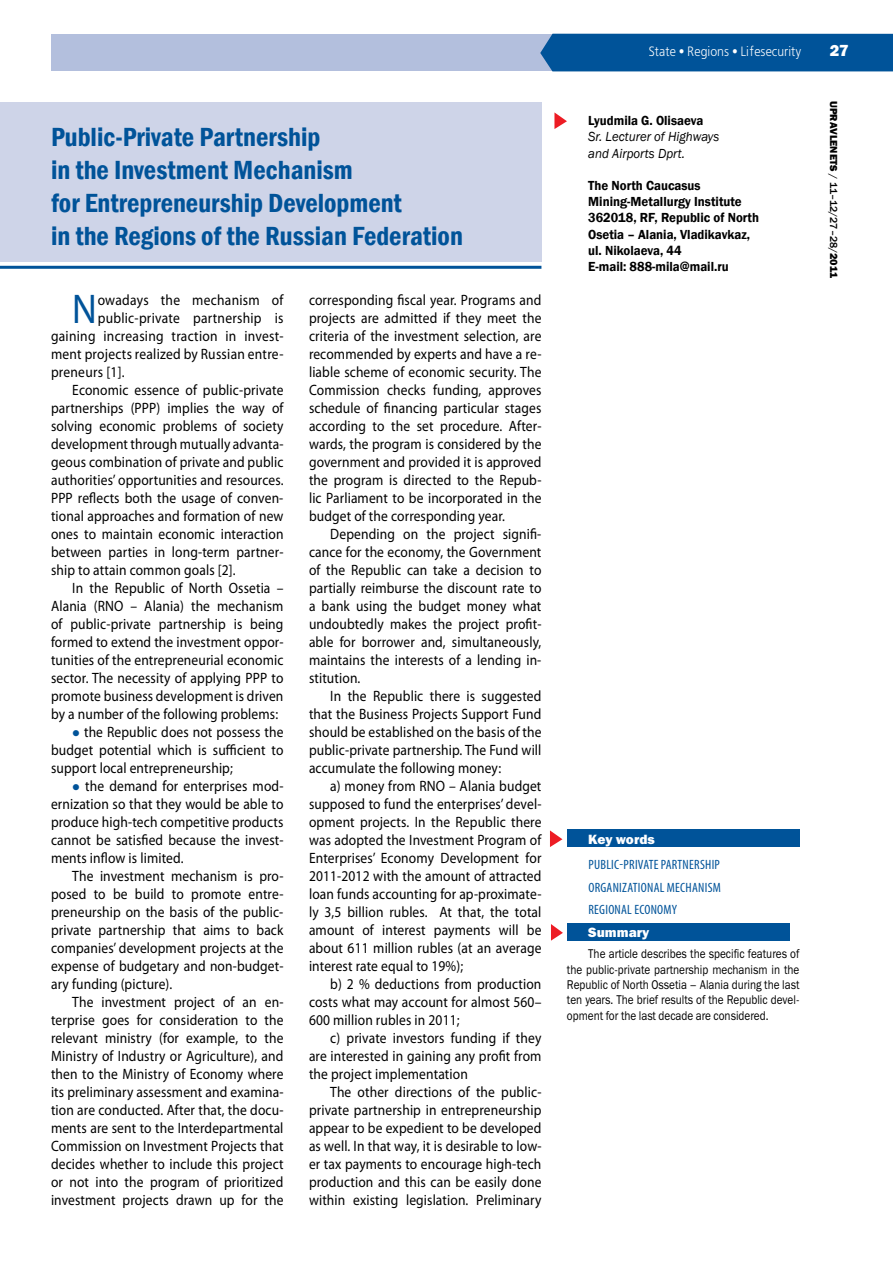
<style>
.page{position:relative;width:893px;height:1263px;background:#fff}
.page>*{position:absolute;margin:0;border:0;box-sizing:border-box;transform-origin:0 0}
.t1{font:41.7px "Myriad Pro";color:#005399;scale:.9 1}
.t2{font:600 condensed 27px/33px "Franklin Gothic";color:#005399}
.t3{font:800 16.5px "Franklin Gothic";color:#fff}
.t4{font:15px/18px "Myriad Pro";letter-spacing:.01em;color:#000;text-align:justify;scale:.9 1}
.t5{font:600 13.5px/16.2px "Franklin Gothic";color:#000;scale:.95 1}
.t6{font:condensed 13.5px/22.5px "Myriad Pro";letter-spacing:.02em;color:#005399}
.t7{font:italic 13.5px/16.2px "Franklin Gothic";color:#000;scale:.95 1}
.t8{font:13.5px "Free Set C";color:#fff;scale:.9 1}
.t9{font:13.5px "Franklin Gothic Heavy C";color:#fff}
.t10{font:12.75px/15.3px "Franklin Gothic Book C";color:#000;text-align:justify;scale:.85 1}
.t11{font:500 10.5px "Franklin Gothic";color:#000}
.s1{color:#005399}
.s2{font-weight:800}
.s3{font-family:"Franklin Gothic Heavy C";font-weight:400}
</style>
<div class="page">
<div style="left:51px;top:34px;width:841px;height:37px;background:#b3bfdd"></div>
<div style="left:540px;top:34px;width:353px;height:37px;background:#005399"></div>
<div style="left:0;top:102px;width:541px;height:159px;background:#ced4e8"></div>
<div style="left:567px;top:829px;width:232px;height:18px;background:#005399"></div>
<svg style="left:550px;top:830px;width:12px;height:17px"></svg>
<div style="left:567px;top:923px;width:223px;height:18px;background:#005399"></div>
<svg style="left:551px;top:924px;width:12px;height:17px"></svg>
<hr style="left:0;top:266px;width:541px;height:3px;background:#005399">
<svg style="left:554px;top:112px;width:13px;height:17px"></svg>
<h2 class="t2" style="left:51px;top:121px;width:413px">Public-Private Partnership<br>in the Investment Mechanism<br>for Entrepreneurship Development<br>in the Regions of the Russian Federation</h2>
<h1 class="t1" style="left:72px;top:283px;width:29px">N</h1>
<p class="t4" style="left:98px;top:290px;width:208px">owadays the mechanism of</p>
<p class="t4" style="left:98px;top:308px;width:208px">public-private partnership is</p>
<p class="t4" style="left:51px;top:326px;width:260px">gaining increasing traction in invest-</p>
<p class="t4" style="left:51px;top:344px;width:260px">ment projects realized by Russian entre-</p>
<p class="t4" style="left:51px;top:362px;width:83px">preneurs [1].</p>
<p class="t4" style="left:72px;top:380px;width:236px">Economic essence of public-private</p>
<p class="t4" style="left:51px;top:398px;width:260px">partnerships (PPP) implies the way of</p>
<p class="t4" style="left:51px;top:416px;width:260px">solving economic problems of society</p>
<p class="t4" style="left:51px;top:434px;width:260px">development through mutually advanta-</p>
<p class="t4" style="left:51px;top:452px;width:260px">geous combination of private and public</p>
<p class="t4" style="left:51px;top:470px;width:260px">authorities’ opportunities and resources.</p>
<p class="t4" style="left:51px;top:488px;width:260px">PPP reflects both the usage of conven-</p>
<p class="t4" style="left:51px;top:506px;width:260px">tional approaches and formation of new</p>
<p class="t4" style="left:51px;top:524px;width:260px">ones to maintain economic interaction</p>
<p class="t4" style="left:51px;top:542px;width:260px">between parties in long-term partner-</p>
<p class="t4" style="left:51px;top:560px;width:207px">ship to attain common goals [2].</p>
<p class="t4" style="left:72px;top:578px;width:236px">In the Republic of North Ossetia –</p>
<p class="t4" style="left:51px;top:596px;width:260px">Alania (RNO – Alania) the mechanism</p>
<p class="t4" style="left:51px;top:614px;width:260px">of public-private partnership is being</p>
<p class="t4" style="left:51px;top:632px;width:260px">formed to extend the investment oppor-</p>
<p class="t4" style="left:51px;top:650px;width:260px">tunities of the entrepreneurial economic</p>
<p class="t4" style="left:51px;top:668px;width:260px">sector. The necessity of applying PPР to</p>
<p class="t4" style="left:51px;top:686px;width:260px">promote business development is driven</p>
<p class="t4" style="left:51px;top:704px;width:254px">by a number of the following problems:</p>
<p class="t4" style="left:51px;top:722px;width:260px;text-indent:21px"><span class="s1">●</span> the Republic does not possess the budget potential which is sufficient to support local entrepreneurship;</p>
<p class="t4" style="left:51px;top:776px;width:260px;text-indent:21px"><span class="s1">●</span> the demand for enterprises mod&shy;ernization so that they would be able to produce high-tech competitive products cannot be satisfied because the invest&shy;ments inflow is limited.</p>
<p class="t4" style="left:51px;top:866px;width:260px;text-indent:21px">The investment mechanism is pro&shy;posed to be build to promote entre&shy;preneurship on the basis of the public&shy;private partnership that aims to back companies’ development projects at the expense of budgetary and non-budget&shy;ary funding (picture).</p>
<p class="t4" style="left:51px;top:992px;width:260px;text-indent:21px">The investment project of an en&shy;terprise goes for consideration to the relevant ministry (for example, to the Ministry of Industry or Agriculture), and then to the Ministry of Economy where its preliminary assessment and examina&shy;tion are conducted. After that, the docu&shy;ments are sent to the Interdepartmental Commission on Investment Projects that decides whether to include this project or not into the program of prioritized investment projects drawn up for the</p>
<p class="t4" style="left:309px;top:290px;width:260px">corresponding fiscal year. Programs and projects are admitted if they meet the criteria of the investment selection, are recommended by experts and have a re&shy;liable scheme of economic security. The Commission checks funding, approves schedule of financing particular stages according to the set procedure. After&shy;wards, the program is considered by the government and provided it is approved the program is directed to the Repub&shy;lic Parliament to be incorporated in the budget of the corresponding year.</p>
<p class="t4" style="left:309px;top:524px;width:260px;text-indent:21px">Depending on the project signifi&shy;cance for the economy, the Government of the Republic can take a decision to partially reimburse the discount rate to a bank using the budget money what undoubtedly makes the project profit&shy;able for borrower and, simultaneously, maintains the interests of a lending in&shy;stitution.</p>
<p class="t4" style="left:309px;top:686px;width:260px;text-indent:21px">In the Republic there is suggested that the Business Projects Support Fund should be established on the basis of the public-private partnership. The Fund will accumulate the following money:</p>
<p class="t4" style="left:309px;top:776px;width:260px;text-indent:21px">a) money from RNO – Alania budget supposed to fund the enterprises’ devel&shy;opment projects. In the Republic there was adopted the Investment Program of Enterprises’ Economy Development for 2011-2012 with the amount of attracted loan funds accounting for ap-proximate&shy;ly 3,5 billion rubles. At that, the total amount of interest payments will be about 611 million rubles (at an average interest rate equal to 19%);</p>
<p class="t4" style="left:309px;top:974px;width:260px;text-indent:21px">b) 2 % deductions from production costs what may account for almost 560– 600 million rubles in 2011;</p>
<p class="t4" style="left:309px;top:1028px;width:260px;text-indent:21px">c) рrivate investors funding if they are interested in gaining any profit from the project implementation</p>
<p class="t4" style="left:309px;top:1082px;width:260px;text-indent:21px">The other directions of the public&shy;private partnership in entrepreneurship appear to be expedient to be developed as well. In that way, it is desirable to low&shy;er tax payments to encourage high-tech production and this can be easily done within existing legislation. Preliminary</p>
<p class="t8" style="left:649px;top:44px;width:171px">State ● Regions ● Lifesecurity</p>
<p class="t5" style="left:588px;top:113px;width:123px">Lyudmila G. Olisaeva</p>
<p class="t7" style="left:588px;top:129px;width:139px">Sr. Lecturer of Highways and Airports Dprt.</p>
<p class="t5" style="left:588px;top:177px;width:181px">The North Caucasus<br>Mining-Metallurgy Institute<br>362018, RF, Republic of North<br>Osetia – Alania, Vladikavkaz, ul. Nikolaeva, 44<br>E-mail: 888-mila@mail.ru</p>
<p class="t9" style="left:588px;top:832px;width:68px">Key words</p>
<p class="t6" style="left:588px;top:853px;width:134px">PUBLIC-PRIVATE PARTNERSHIP<br>ORGANIZATIONAL MECHANISM<br>REGIONAL ECONOMY</p>
<p class="t9" style="left:588px;top:924px;width:63px">Summary</p>
<p class="t10" style="left:567px;top:946px;width:275px;text-indent:21px">The article describes the specific features of the public-private partnership mechanism in the Republic of North Ossetia – Alania during the last ten years. The brief results of the Republic devel&shy;opment for the last decade are considered.</p>
<p class="t3" style="left:830px;top:40px;width:21px">27</p>
<p class="t11" style="left:840px;top:101px;width:179px;rotate:90deg"><span class="s2">Upravlenets</span> / 11–12/27–28/<span class="s3">2011</span></p>
</div>
